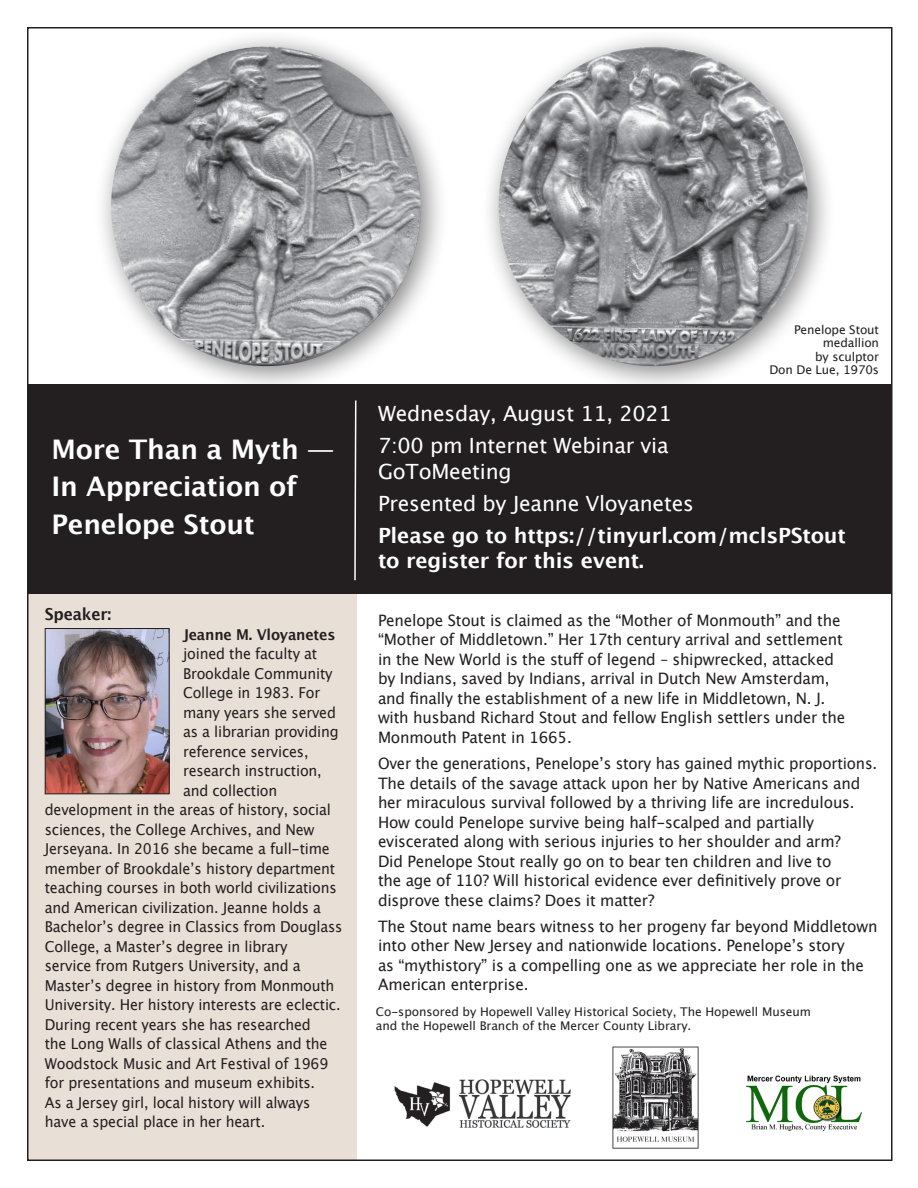
<style>
.page{position:relative;width:918px;height:1188px;background:#fff}
.page>*{position:absolute;margin:0;border:0;box-sizing:border-box;transform-origin:0 0}
.t1{font:700 27px/37.5px "Lucida Grande";letter-spacing:-.01em;color:#fff}
.t2{font:21px/25.5px "Lucida Grande";letter-spacing:-.01em;color:#fff}
.t3{font:700 21px/25.5px "Lucida Grande";letter-spacing:-.01em;color:#fff}
.t4{font:700 16.5px "Lucida Grande";letter-spacing:-.015em;color:#231f20;scale:.95 1}
.t5{font:15.75px/19.5px "Lucida Grande";letter-spacing:-.015em;color:#231f20}
.t6{font:15.75px/19.5px "Lucida Grande";letter-spacing:-.015em;color:#231f20;scale:.95 1}
.t7{font:15px "Lucida Grande";letter-spacing:-.015em;color:#231f20;scale:.95 1}
.t8{font:700 15px "Lucida Grande";letter-spacing:-.015em;color:#231f20;scale:.95 1}
.t9{font:12px/13.5px "Lucida Grande";letter-spacing:-.005em;color:#231f20}
</style>
<div class="page">
<div style="left:27px;top:592px;width:329px;height:569px;background:#e8e0d7"></div>
<div style="left:27px;top:384px;width:864px;height:210px;background:#231f20"></div>
<svg style="left:354px;top:400px;width:3px;height:181px"></svg>
<img style="left:47px;top:630px;width:121px;height:162px">
<div style="left:45px;top:628px;width:125px;height:166px;border:1px solid #231f20"></div>
<img style="left:394px;top:1079px;width:177px;height:49px">
<img style="left:612px;top:1046px;width:87px;height:103px">
<img style="left:746px;top:1075px;width:116px;height:56px">
<div style="left:94px;top:29px;width:355px;height:365px;background:#231f20;opacity:.55"></div>
<img style="left:111px;top:46px;width:310px;height:320px">
<div style="left:481px;top:29px;width:356px;height:365px;background:#231f20;opacity:.55"></div>
<img style="left:499px;top:46px;width:309px;height:320px">
<p class="t1" style="left:52px;top:430px;width:284px">More Than a Myth —<br>In Appreciation of<br>Penelope Stout</p>
<p class="t4" style="left:45px;top:601px;width:71px">Speaker:</p>
<p class="t8" style="left:183px;top:622px;width:162px">Jeanne M. Vloyanetes</p>
<p class="t7" style="left:183px;top:645px;width:143px">joined the faculty at</p>
<p class="t7" style="left:183px;top:665px;width:159px">Brookdale Community</p>
<p class="t7" style="left:183px;top:684px;width:146px">College in 1983. For</p>
<p class="t7" style="left:183px;top:704px;width:163px">many years she served</p>
<p class="t7" style="left:183px;top:723px;width:165px">as a librarian providing</p>
<p class="t7" style="left:183px;top:743px;width:134px">reference services,</p>
<p class="t7" style="left:183px;top:762px;width:147px">research instruction,</p>
<p class="t7" style="left:183px;top:782px;width:101px">and collection</p>
<p class="t7" style="left:45px;top:801px;width:303px">development in the areas of history, social</p>
<p class="t7" style="left:45px;top:821px;width:286px">sciences, the College Archives, and New</p>
<p class="t7" style="left:45px;top:840px;width:302px">Jerseyana. In 2016 she became a full-time</p>
<p class="t7" style="left:45px;top:860px;width:307px">member of Brookdale’s history department</p>
<p class="t7" style="left:45px;top:879px;width:309px">teaching courses in both world civilizations</p>
<p class="t7" style="left:45px;top:899px;width:292px">and American civilization. Jeanne holds a</p>
<p class="t7" style="left:45px;top:918px;width:315px">Bachelor’s degree in Classics from Douglass</p>
<p class="t7" style="left:45px;top:938px;width:257px">College, a Master’s degree in library</p>
<p class="t7" style="left:45px;top:957px;width:271px">service from Rutgers University, and a</p>
<p class="t7" style="left:45px;top:977px;width:306px">Master’s degree in history from Monmouth</p>
<p class="t7" style="left:45px;top:996px;width:313px">University. Her history interests are eclectic.</p>
<p class="t7" style="left:45px;top:1016px;width:282px">During recent years she has researched</p>
<p class="t7" style="left:45px;top:1035px;width:299px">the Long Walls of classical Athens and the</p>
<p class="t7" style="left:45px;top:1055px;width:300px">Woodstock Music and Art Festival of 1969</p>
<p class="t7" style="left:45px;top:1074px;width:286px">for presentations and museum exhibits.</p>
<p class="t7" style="left:45px;top:1094px;width:281px">As a Jersey girl, local history will always</p>
<p class="t7" style="left:45px;top:1113px;width:234px">have a special place in her heart.</p>
<p class="t9" style="left:769px;top:323px;width:111px;text-align:right">Penelope Stout medallion<br>by sculptor<br>Don De Lue, 1970s</p>
<p class="t2" style="left:378px;top:401px;width:295px">Wednesday, August 11, 2021</p>
<p class="t2" style="left:378px;top:433px;width:292px">7:00 pm Internet Webinar via<br>GoToMeeting</p>
<p class="t2" style="left:378px;top:491px;width:317px">Presented by Jeanne Vloyanetes</p>
<p class="t3" style="left:378px;top:522px;width:470px">Please go to https://tinyurl.com/mclsPStout to register for this event.</p>
<p class="t5" style="left:378px;top:611px;width:469px">Penelope Stout is claimed as the “Mother of Monmouth” and the “Mother of Middletown.” Her 17th century arrival and settlement in the New World is the stuff of legend – shipwrecked, attacked by Indians, saved by Indians, arrival in Dutch New Amsterdam, and finally the establishment of a new life in Middletown, N. J. with husband Richard Stout and fellow English settlers under the Monmouth Patent in 1665.</p>
<p class="t6" style="left:378px;top:754px;width:527px">Over the generations, Penelope’s story has gained mythic proportions.<br>The details of the savage attack upon her by Native Americans and her miraculous survival followed by a thriving life are incredulous.<br>How could Penelope survive being half-scalped and partially eviscerated along with serious injuries to her shoulder and arm?<br>Did Penelope Stout really go on to bear ten children and live to<br>the age of 110? Will historical evidence ever definitively prove or disprove these claims? Does it matter?</p>
<p class="t5" style="left:378px;top:917px;width:501px">The Stout name bears witness to her progeny far beyond Middletown into other New Jersey and nationwide locations. Penelope’s story<br>as “mythistory” is a compelling one as we appreciate her role in the American enterprise.</p>
<p class="t9" style="left:376px;top:1005px;width:437px">Co-sponsored by Hopewell Valley Historical Society, The Hopewell Museum and the Hopewell Branch of the Mercer County Library.</p>
</div>
